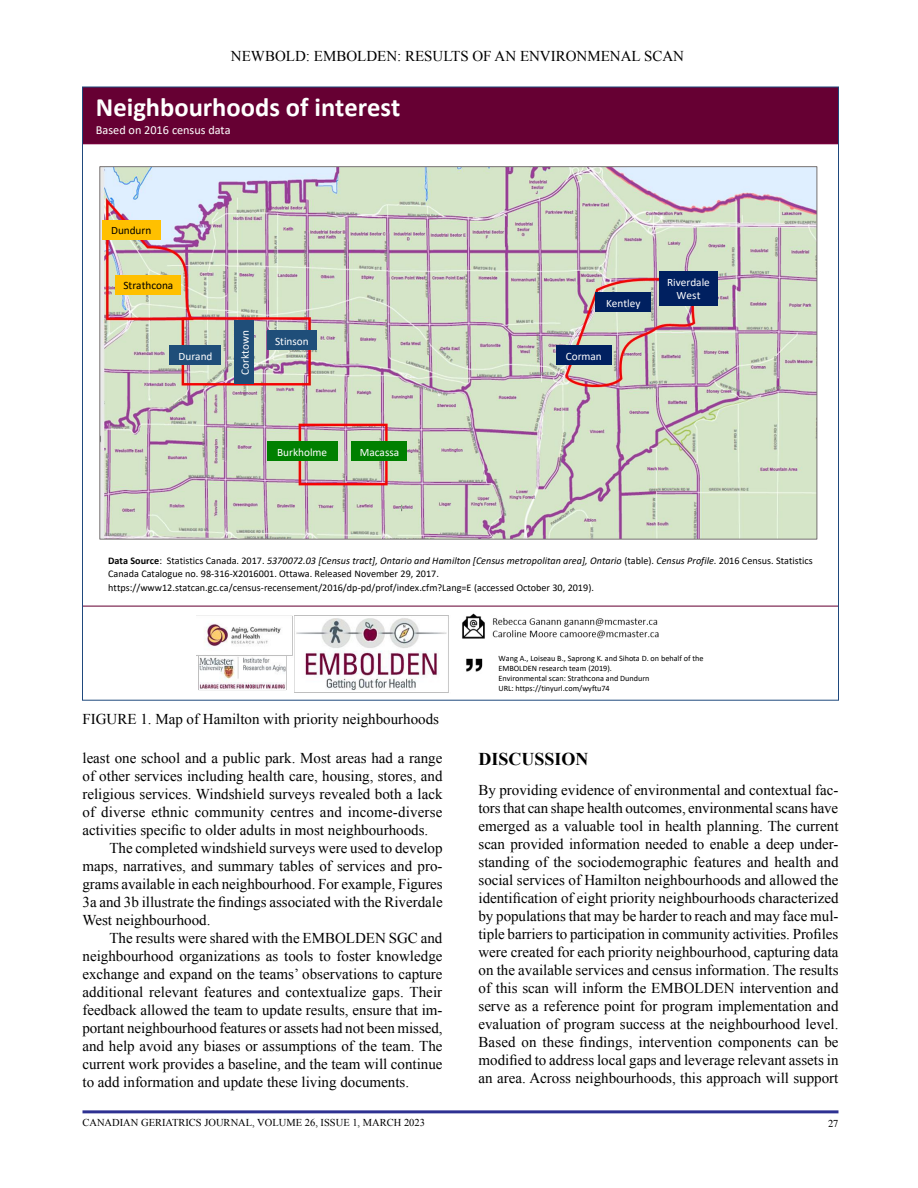
<style>
.page{position:relative;width:918px;height:1188px;background:#fff}
.page>*{position:absolute;margin:0;border:0;box-sizing:border-box;transform-origin:0 0}
.t1{font:700 26.55px "Calibri";color:#fff}
.t2{font:24.45px "Calibri";color:#fff}
.HeadingLevel1{font:700 18px "Times New Roman";color:#000}
.BodyText_NoIndent{font:15px/18px "Times New Roman";color:#000;text-align:justify}
.BodyText_Indent{font:15px/18px "Times New Roman";color:#000;text-align:justify}
.FigCap{font:15px "Times New Roman";color:#000}
.t3{font:12.3px "Calibri";color:#fff}
.t4{font:11.25px/13.6px "Calibri";color:#fff;text-align:center}
.t5{font:11.25px "Calibri";color:#000}
.t6{font:10.5px "Times New Roman";color:#000}
.t7{font:10.5px "Times";color:#000}
.t8{font:10.2px/13.4px "Calibri";color:#000}
.t9{font:8.25px/9.9px "Calibri";letter-spacing:-.005em;color:#000}
.s1{font-weight:700}
.s2{font-style:italic}
</style>
<div class="page">
<hr style="left:82px;top:1110px;width:756px;height:3px;background:#2e3192">
<div style="left:84px;top:89px;width:753px;height:55px;background:#603"></div>
<div style="left:89px;top:87px;width:588px;height:53px;background:#603"></div>
<img style="left:101px;top:168px;width:714px;height:370px">
<img style="left:197px;top:613px;width:462px;height:80px">
<div style="left:491px;top:649px;width:258px;height:51px;background:#fff"></div>
<hr style="left:82px;top:606px;width:756px;height:1px;background:#603">
<div style="left:102px;top:220px;width:59px;height:20px;background:#ffc000"></div>
<div style="left:115px;top:275px;width:66px;height:20px;background:#ffc000"></div>
<div style="left:170px;top:345px;width:51px;height:20px;background:#1f4e79"></div>
<div style="left:234px;top:320px;width:20px;height:64px;background:#1f4e79"></div>
<div style="left:267px;top:330px;width:50px;height:20px;background:#1f4e79"></div>
<div style="left:267px;top:441px;width:70px;height:20px;background:#008000"></div>
<div style="left:352px;top:441px;width:55px;height:20px;background:#008000"></div>
<div style="left:556px;top:345px;width:55px;height:20px;background:#002060"></div>
<div style="left:596px;top:293px;width:55px;height:19px;background:#002060"></div>
<div style="left:659px;top:271px;width:59px;height:35px;background:#002060"></div>
<p class="BodyText_NoIndent" style="left:231px;top:47px;width:455px">NEWBOLD: EMBOLDEN: RESULTS OF AN ENVIRONMENAL SCAN</p>
<p class="t1" style="left:96px;top:88px;width:306px">Neighbourhoods of interest</p>
<p class="t2" style="left:130px;top:97px;width:55px">June-</p>
<p class="t3" style="left:96px;top:122px;width:136px">Based on 2016 census data</p>
<p class="t5" style="left:111px;top:223px;width:42px">Dundurn</p>
<p class="t5" style="left:123px;top:278px;width:51px">Strathcona</p>
<p class="t4" style="left:179px;top:349px;width:35px">Durand</p>
<p class="t4" style="left:238px;top:375px;width:46px;rotate:-90deg">Corktown</p>
<p class="t4" style="left:275px;top:334px;width:35px">Stinson</p>
<p class="t4" style="left:277px;top:445px;width:52px">Burkholme</p>
<p class="t4" style="left:360px;top:445px;width:41px">Macassa</p>
<p class="t4" style="left:606px;top:296px;width:36px">Kentley</p>
<p class="t4" style="left:566px;top:349px;width:38px">Corman</p>
<p class="t4" style="left:667px;top:275px;width:44px">Riverdale<br>West</p>
<p class="t8" style="left:108px;top:554px;width:706px"><span class="s1">Data Source</span>: Statistics Canada. 2017. <span class="s2">5370072.03 [Census tract], Ontario and Hamilton [Census metropolitan area], Ontario</span> (table). <span class="s2">Census Profile</span>. 2016 Census. Statistics<br>Canada Catalogue no. 98-316-X2016001. Ottawa. Released November 29, 2017.<br>https://www12.statcan.gc.ca/census-recensement/2016/dp-pd/prof/index.cfm?Lang=E (accessed October 30, 2019).</p>
<p class="FigCap" style="left:82px;top:709px;width:358px">FIGURE 1. Map of Hamilton with priority neighbourhoods</p>
<p class="BodyText_NoIndent" style="left:82px;top:749px;width:362px">least one school and a public park. Most areas had a range of other services including health care, housing, stores, and religious services. Windshield surveys revealed both a lack of diverse ethnic community centres and income-diverse activities specific to older adults in most neighbourhoods.</p>
<p class="BodyText_Indent" style="left:82px;top:839px;width:362px;text-indent:27px">The completed windshield surveys were used to develop maps, narratives, and summary tables of services and pro&shy;grams available in each neighbourhood. For example, Figures 3a and 3b illustrate the findings associated with the Riverdale West neighbourhood.</p>
<p class="BodyText_Indent" style="left:82px;top:929px;width:362px;text-indent:27px">The results were shared with the EMBOLDEN SGC and neighbourhood organizations as tools to foster knowledge exchange and expand on the teams’ observations to capture additional relevant features and contextualize gaps. Their feedback allowed the team to update results, ensure that im&shy;portant neighbourhood features or assets had not been missed, and help avoid any biases or assumptions of the team. The current work provides a baseline, and the team will continue to add information and update these living documents.</p>
<p class="t9" style="left:499px;top:653px;width:207px">Wang A., Loiseau B., Saprong K. and Sihota D. on behalf of the EMBOLDEN research team (2019).<br>Environmental scan: Strathcona and Dundurn<br>URL: https://tinyurl.com/wyftu74</p>
<p class="HeadingLevel1" style="left:478px;top:746px;width:112px">DISCUSSION</p>
<p class="BodyText_NoIndent" style="left:478px;top:780px;width:362px">By providing evidence of environmental and contextual fac&shy;tors that can shape health outcomes, environmental scans have emerged as a valuable tool in health planning. The current scan provided information needed to enable a deep under&shy;standing of the sociodemographic features and health and social services of Hamilton neighbourhoods and allowed the identification of eight priority neighbourhoods characterized by populations that may be harder to reach and may face mul&shy;tiple barriers to participation in community activities. Profiles were created for each priority neighbourhood, capturing data on the available services and census information. The results of this scan will inform the EMBOLDEN intervention and serve as a reference point for program implementation and evaluation of program success at the neighbourhood level.<br>Based on these findings, intervention components can be modified to address local gaps and leverage relevant assets in an area. Across neighbourhoods, this approach will support</p>
<p class="t6" style="left:82px;top:1116px;width:344px">CANADIAN GERIATRICS JOURNAL, VOLUME 26, ISSUE 1, MARCH 2023</p>
<p class="t7" style="left:828px;top:1114px;width:12px">27</p>
</div>
